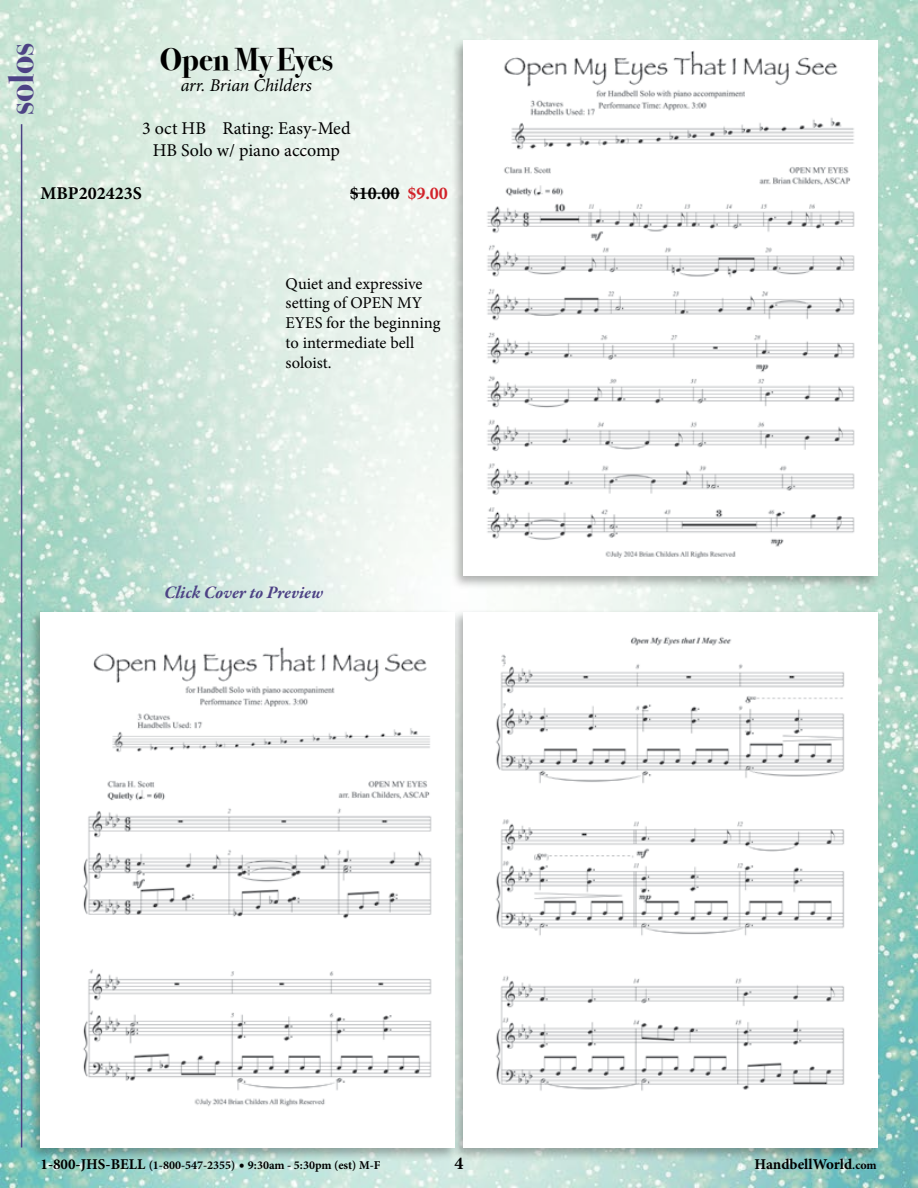
<style>
.page{position:relative;width:918px;height:1188px;background:#fff}
.page>*{position:absolute;margin:0;border:0;box-sizing:border-box;transform-origin:0 0}
.t1{font:700 36px "Bodoni Svty Two ITCTT";color:#4d4285}
.t2{font:700 31.5px "Bodoni Svty Two ITCTT";color:#000}
.t3{font:18px/21.6px "Minion Pro";color:#000;text-align:center}
.t4{font:700 18px "Minion Pro";color:#000}
.t5{font:italic 700 18px "Garamond Premr Pro";color:#4d4285}
.t6{font:italic 18px "Minion Pro";letter-spacing:-.005em;color:#000}
.t7{font:16.5px/19.8px "Minion Pro";color:#000}
.t8{font:700 15px "Minion Pro";color:#000}
.t9{font:700 12px "Minion Pro";color:#000}
.s1{color:#d2232a}
.s2{font-size:15px}
.s3{font-size:12px}
</style>
<div class="page">
<img style="left:1px;top:0;width:917px;height:1188px">
<div style="left:451px;top:609px;width:431px;height:552px;background:#000;opacity:.3"></div>
<img style="left:464px;top:612px;width:414px;height:536px">
<div style="left:28px;top:609px;width:431px;height:553px;background:#000;opacity:.3"></div>
<img style="left:40px;top:612px;width:414px;height:535px">
<div style="left:451px;top:38px;width:431px;height:552px;background:#000;opacity:.3"></div>
<img style="left:464px;top:40px;width:414px;height:536px">
<hr style="left:350px;top:193px;width:50px;height:1px;background:#000">
<hr style="left:21px;top:124px;width:1px;height:1024px;background:#4d4285">
<h1 class="t1" style="left:-9px;top:115px;width:74px;rotate:-90deg">solos</h1>
<h2 class="t2" style="left:160px;top:33px;width:174px">Open My Eyes</h2>
<p class="t6" style="left:181px;top:73px;width:133px">arr. Brian Childers</p>
<p class="t3" style="left:142px;top:118px;width:210px">3 oct HB Rating: Easy-Med<br>HB Solo w/ piano accomp</p>
<p class="t4" style="left:41px;top:181px;width:103px">MBP202423S</p>
<p class="t4" style="left:350px;top:181px;width:99px">$10.00 <span class="s1">$9.00</span></p>
<p class="t7" style="left:286px;top:273px;width:156px">Quiet and expressive setting of OPEN MY<br>EYES for the beginning to intermediate bell soloist.</p>
<p class="t5" style="left:164px;top:582px;width:161px">Click Cover to Preview</p>
<p class="t9" style="left:40px;top:1156px;width:342px"><span class="s2">1-800-JHS-BELL</span> (1-800-547-2355) <span class="s2">•</span> 9:30am - 5:30pm (est) M-F</p>
<p class="t4" style="left:454px;top:1150px;width:10px">4</p>
<p class="t8" style="left:755px;top:1153px;width:124px">HandbellWorld<span class="s3">.com</span></p>
</div>
